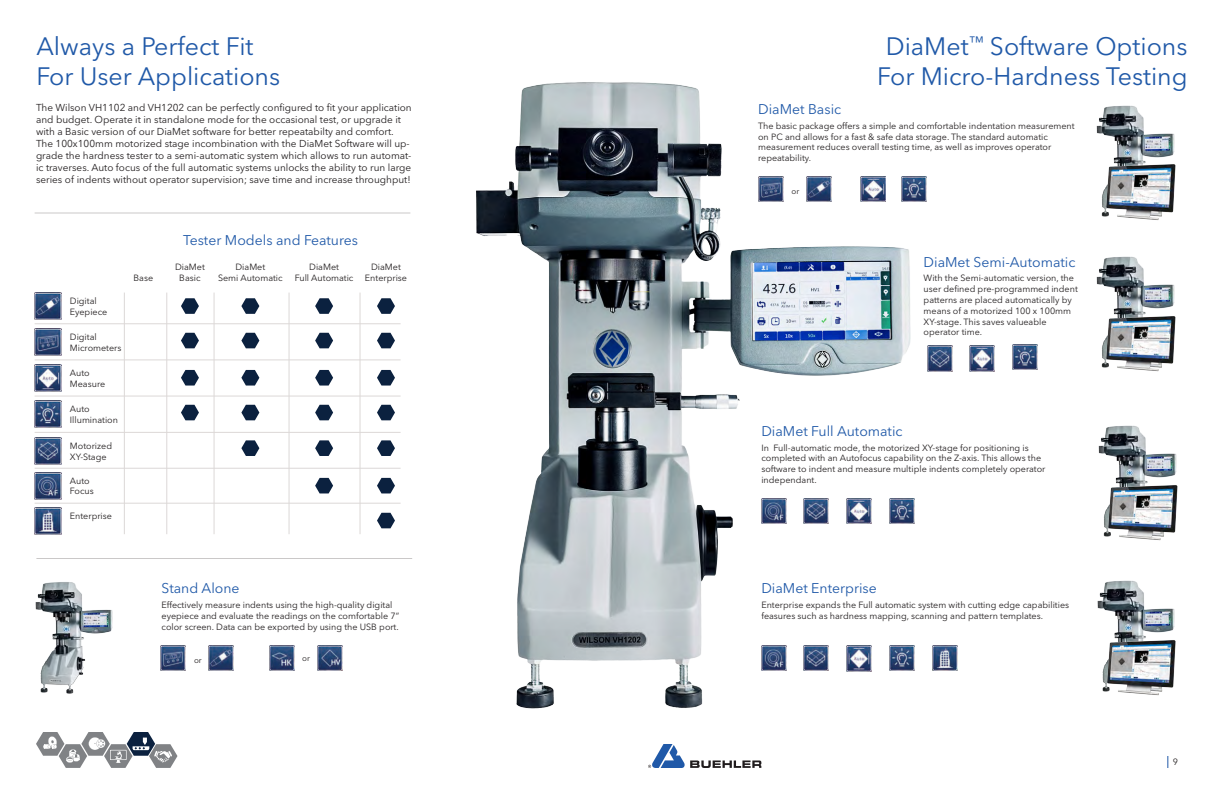
<style>
.page{position:relative;width:1224px;height:792px;background:#fff}
.page>*{position:absolute;margin:0;border:0;box-sizing:border-box;transform-origin:0 0}
.t1{font:25px "Avenir Next LT Pro";color:#2059a8}
.t2{font:14px "Avenir Next LT Pro";color:#2059a8}
.t3{font:10px/12px "Avenir Next LT Pro";color:#231f20}
.t4{font:9px/10.8px "Avenir Next LT Pro";color:#231f20}
.t5{font:8px "Avenir Next LT Pro";color:#231f20}
</style>
<div class="page">
<svg style="left:36px;top:732px;width:141px;height:36px"></svg>
<svg style="left:648px;top:744px;width:113px;height:24px"></svg>
<svg style="left:1167px;top:756px;width:1px;height:12px"></svg>
<img style="left:476px;top:82px;width:470px;height:627px">
<img style="left:1096px;top:256px;width:79px;height:56px">
<img style="left:1101px;top:312px;width:75px;height:60px">
<img style="left:1098px;top:425px;width:79px;height:56px">
<img style="left:1103px;top:481px;width:75px;height:60px">
<img style="left:1097px;top:580px;width:78px;height:56px">
<img style="left:1102px;top:636px;width:74px;height:60px">
<hr style="left:35px;top:212px;width:375px;height:2px;background:#cac8c8">
<hr style="left:36px;top:558px;width:376px;height:1px;background:#cac8c8">
<img style="left:35px;top:329px;width:27px;height:27px">
<img style="left:35px;top:293px;width:27px;height:27px">
<img style="left:35px;top:364px;width:27px;height:27px">
<img style="left:35px;top:401px;width:27px;height:27px">
<img style="left:35px;top:437px;width:27px;height:27px">
<img style="left:35px;top:472px;width:27px;height:27px">
<img style="left:35px;top:507px;width:27px;height:27px">
<svg style="left:181px;top:298px;width:18px;height:16px"></svg>
<svg style="left:241px;top:298px;width:18px;height:16px"></svg>
<svg style="left:315px;top:298px;width:18px;height:16px"></svg>
<svg style="left:377px;top:298px;width:18px;height:16px"></svg>
<svg style="left:181px;top:370px;width:18px;height:16px"></svg>
<svg style="left:241px;top:370px;width:18px;height:16px"></svg>
<svg style="left:315px;top:370px;width:18px;height:16px"></svg>
<svg style="left:377px;top:370px;width:18px;height:16px"></svg>
<svg style="left:181px;top:405px;width:18px;height:15px"></svg>
<svg style="left:241px;top:405px;width:18px;height:15px"></svg>
<svg style="left:241px;top:440px;width:18px;height:16px"></svg>
<svg style="left:315px;top:440px;width:18px;height:16px"></svg>
<svg style="left:315px;top:478px;width:18px;height:15px"></svg>
<svg style="left:377px;top:440px;width:18px;height:16px"></svg>
<svg style="left:377px;top:478px;width:18px;height:15px"></svg>
<svg style="left:377px;top:513px;width:18px;height:15px"></svg>
<svg style="left:315px;top:405px;width:18px;height:15px"></svg>
<svg style="left:377px;top:405px;width:18px;height:15px"></svg>
<svg style="left:181px;top:333px;width:18px;height:15px"></svg>
<svg style="left:241px;top:333px;width:18px;height:15px"></svg>
<svg style="left:315px;top:333px;width:18px;height:15px"></svg>
<svg style="left:377px;top:333px;width:18px;height:15px"></svg>
<hr style="left:35px;top:323px;width:366px;height:1px;background:#dcd8d7">
<hr style="left:35px;top:360px;width:366px;height:1px;background:#dcd8d7">
<hr style="left:35px;top:396px;width:366px;height:1px;background:#dcd8d7">
<hr style="left:35px;top:432px;width:366px;height:1px;background:#dcd8d7">
<hr style="left:35px;top:468px;width:366px;height:1px;background:#dcd8d7">
<hr style="left:35px;top:503px;width:366px;height:1px;background:#dcd8d7">
<hr style="left:124px;top:293px;width:1px;height:241px;background:#dcd8d7">
<hr style="left:214px;top:293px;width:1px;height:241px;background:#dcd8d7">
<hr style="left:166px;top:293px;width:1px;height:241px;background:#dcd8d7">
<hr style="left:289px;top:293px;width:1px;height:241px;background:#dcd8d7">
<hr style="left:360px;top:293px;width:1px;height:241px;background:#dcd8d7">
<img style="left:35px;top:582px;width:78px;height:112px">
<img style="left:1096px;top:105px;width:79px;height:56px">
<img style="left:1101px;top:161px;width:75px;height:59px">
<img style="left:861px;top:176px;width:25px;height:26px">
<img style="left:902px;top:176px;width:25px;height:26px">
<img style="left:969px;top:346px;width:26px;height:25px">
<img style="left:1013px;top:345px;width:25px;height:25px">
<img style="left:928px;top:346px;width:25px;height:25px">
<img style="left:846px;top:498px;width:26px;height:26px">
<img style="left:890px;top:498px;width:25px;height:26px">
<img style="left:803px;top:498px;width:25px;height:26px">
<img style="left:761px;top:498px;width:26px;height:26px">
<img style="left:933px;top:646px;width:25px;height:25px">
<img style="left:161px;top:646px;width:25px;height:25px">
<img style="left:209px;top:646px;width:25px;height:25px">
<img style="left:317px;top:646px;width:26px;height:25px">
<img style="left:269px;top:646px;width:26px;height:25px">
<img style="left:758px;top:176px;width:25px;height:26px">
<img style="left:806px;top:176px;width:25px;height:26px">
<img style="left:846px;top:646px;width:26px;height:25px">
<img style="left:890px;top:646px;width:25px;height:25px">
<img style="left:803px;top:646px;width:25px;height:25px">
<img style="left:761px;top:646px;width:26px;height:25px">
<p class="t1" style="left:36px;top:31px;width:219px">Always a Perfect Fit</p>
<p class="t1" style="left:36px;top:61px;width:245px">For User Applications</p>
<p class="t3" style="left:36px;top:102px;width:377px">The Wilson VH1102 and VH1202 can be perfectly configured to fit your application and budget. Operate it in standalone mode for the occasional test, or upgrade it with a Basic version of our DiaMet software for better repeatabilty and comfort.<br>The 100x100mm motorized stage incombination with the DiaMet Software will up&shy;grade the hardness tester to a semi-automatic system which allows to run automat&shy;ic traverses. Auto focus of the full automatic systems unlocks the ability to run large series of indents without operator supervision; save time and increase throughput!</p>
<p class="t4" style="left:70px;top:295px;width:28px">Digital</p>
<p class="t4" style="left:70px;top:306px;width:39px">Eyepiece</p>
<p class="t4" style="left:70px;top:332px;width:28px">Digital</p>
<p class="t4" style="left:70px;top:342px;width:53px">Micrometers</p>
<p class="t4" style="left:70px;top:367px;width:21px">Auto</p>
<p class="t4" style="left:70px;top:378px;width:37px">Measure</p>
<p class="t4" style="left:70px;top:404px;width:21px">Auto</p>
<p class="t4" style="left:70px;top:414px;width:50px">Illumination</p>
<p class="t4" style="left:70px;top:440px;width:44px">Motorized</p>
<p class="t4" style="left:70px;top:451px;width:38px">XY-Stage</p>
<p class="t4" style="left:70px;top:475px;width:21px">Auto</p>
<p class="t4" style="left:70px;top:486px;width:25px">Focus</p>
<p class="t4" style="left:70px;top:510px;width:44px">Enterprise</p>
<p class="t4" style="left:134px;top:273px;width:21px">Base</p>
<p class="t2" style="left:183px;top:231px;width:177px">Tester Models and Features</p>
<p class="t4" style="left:175px;top:262px;width:31px">DiaMet</p>
<p class="t4" style="left:179px;top:273px;width:23px">Basic</p>
<p class="t4" style="left:235px;top:262px;width:31px">DiaMet</p>
<p class="t4" style="left:218px;top:273px;width:66px">Semi Automatic</p>
<p class="t4" style="left:309px;top:262px;width:31px">DiaMet</p>
<p class="t4" style="left:295px;top:273px;width:60px">Full Automatic</p>
<p class="t4" style="left:371px;top:262px;width:31px">DiaMet</p>
<p class="t4" style="left:365px;top:273px;width:44px">Enterprise</p>
<p class="t2" style="left:162px;top:580px;width:80px">Stand Alone</p>
<p class="t4" style="left:162px;top:600px;width:239px">Effectively measure indents using the high-quality digital eyepiece and evaluate the readings on the comfortable 7” color screen. Data can be exported by using the USB port.</p>
<p class="t5" style="left:194px;top:655px;width:9px">or</p>
<p class="t5" style="left:302px;top:653px;width:9px">or</p>
<p class="t1" style="left:886px;top:31px;width:303px">DiaMet<sup>™</sup> Software Options</p>
<p class="t1" style="left:877px;top:61px;width:312px">For Micro-Hardness Testing</p>
<p class="t2" style="left:758px;top:101px;width:85px">DiaMet Basic</p>
<p class="t4" style="left:758px;top:120px;width:318px">The basic package offers a simple and comfortable indentation measurement on PC and allows for a fast &amp; safe data storage. The standard automatic</p>
<p class="t4" style="left:758px;top:142px;width:295px">measurement reduces overall testing time, as well as improves operator</p>
<p class="t4" style="left:758px;top:153px;width:55px">repeatability.</p>
<p class="t5" style="left:792px;top:186px;width:9px">or</p>
<p class="t2" style="left:924px;top:253px;width:153px">DiaMet Semi-Automatic</p>
<p class="t4" style="left:924px;top:273px;width:156px">With the Semi-automatic version, the user defined pre-programmed indent patterns are placed automatically by means of a motorized 100 x 100mm XY-stage. This saves valueable</p>
<p class="t4" style="left:924px;top:327px;width:60px">operator time.</p>
<p class="t2" style="left:761px;top:423px;width:143px">DiaMet Full Automatic</p>
<p class="t4" style="left:761px;top:442px;width:269px">In Full-automatic mode, the motorized XY-stage for positioning is</p>
<p class="t4" style="left:761px;top:453px;width:286px">completed with an Autofocus capability on the Z-axis. This allows the software to indent and measure multiple indents completely operator independant.</p>
<p class="t2" style="left:761px;top:580px;width:117px">DiaMet Enterprise</p>
<p class="t4" style="left:761px;top:600px;width:309px">Enterprise expands the Full automatic system with cutting edge capabilities feasures such as hardness mapping, scanning and pattern templates.</p>
<p class="t4" style="left:1173px;top:757px;width:7px">9</p>
</div>
